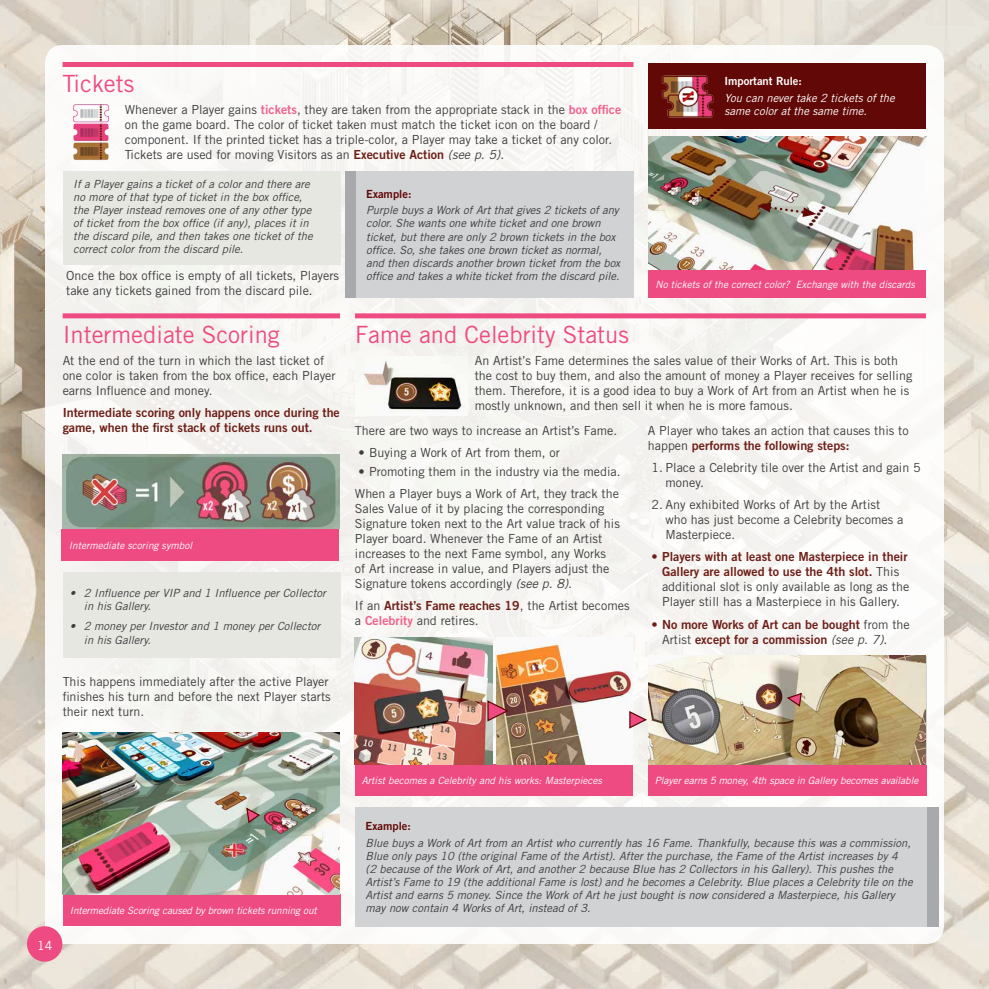
<style>
.page{position:relative;width:989px;height:989px;background:#fff}
.page>*{position:absolute;margin:0;border:0;box-sizing:border-box;transform-origin:0 0}
.t1{font:23.75px "Trade Gothic LT";color:#ef4b83}
.t2{font:12.5px/15px "Trade Gothic LT";color:#3e3e3f}
.t3{font:12.5px/15px "Trade Gothic LT Bold Two";color:#6e1f17}
.t4{font:12.5px "Trade Gothic LT";color:#fff}
.t5{font:italic 11.25px/13.1px "Trade Gothic LT";color:#3e3e3f}
.t6{font:italic 11.25px/13.1px "Trade Gothic LT";color:#fff}
.t7{font:11.25px "Trade Gothic LT Bold Two";color:#620807}
.t8{font:11.25px "Trade Gothic LT Bold Two";color:#fff}
.t9{font:italic 10px "Trade Gothic LT";color:#fff}
.s1{font-family:"Trade Gothic LT Bold Two";color:#f0628d}
.s2{font-family:"Trade Gothic LT Bold Two";color:#6e1f17}
.s3{font-style:italic}
.s4{font-family:"Trade Gothic LT";color:#3e3e3f}
.s5{font-family:"Trade Gothic LT";font-style:italic;color:#3e3e3f}
</style>
<div class="page">
<img style="left:0;top:0;width:989px;height:989px">
<div style="left:45px;top:45px;width:899px;height:899px;background:#f8f7f4;border-radius:18px"></div>
<div style="left:27px;top:926px;width:35px;height:35px;background:#ef4b83;border-radius:50%"></div>
<div style="left:355px;top:171px;width:278px;height:126px;background:#d1d2d4"></div>
<div style="left:345px;top:171px;width:10px;height:126px;background:#a8a9ad"></div>
<div style="left:355px;top:807px;width:572px;height:119px;background:#d1d2d4"></div>
<div style="left:927px;top:807px;width:11px;height:119px;background:#a8a9ad"></div>
<div style="left:648px;top:63px;width:277px;height:65px;background:#620807"></div>
<div style="left:63px;top:171px;width:277px;height:94px;background:#e7e7e2"></div>
<div style="left:63px;top:572px;width:277px;height:86px;background:#e7e7e2"></div>
<div style="left:62px;top:528px;width:277px;height:32px;background:#ef4b83"></div>
<img style="left:62px;top:454px;width:277px;height:74px">
<img style="left:662px;top:75px;width:52px;height:43px">
<div style="left:63px;top:313px;width:277px;height:5px;background:#ef4b83"></div>
<div style="left:648px;top:270px;width:278px;height:27px;background:#ef4b83"></div>
<img style="left:648px;top:136px;width:278px;height:134px">
<div style="left:355px;top:764px;width:277px;height:32px;background:#ef4b83"></div>
<img style="left:355px;top:637px;width:137px;height:127px">
<svg style="left:757px;top:203px;width:59px;height:14px"></svg>
<div style="left:63px;top:62px;width:570px;height:5px;background:#ef4b83"></div>
<div style="left:355px;top:313px;width:571px;height:5px;background:#ef4b83"></div>
<img style="left:496px;top:637px;width:135px;height:127px">
<div style="left:648px;top:764px;width:278px;height:32px;background:#ef4b83"></div>
<div style="left:63px;top:894px;width:277px;height:32px;background:#ef4b83"></div>
<img style="left:63px;top:732px;width:276px;height:162px">
<img style="left:648px;top:656px;width:277px;height:108px">
<svg style="left:245px;top:807px;width:16px;height:17px"></svg>
<img style="left:73px;top:104px;width:36px;height:56px">
<img style="left:364px;top:361px;width:98px;height:49px">
<svg style="left:786px;top:692px;width:16px;height:16px"></svg>
<svg style="left:487px;top:699px;width:22px;height:23px"></svg>
<svg style="left:628px;top:710px;width:19px;height:19px"></svg>
<h1 class="t1" style="left:63px;top:69px;width:73px">Tickets</h1>
<p class="t2" style="left:125px;top:102px;width:498px">Whenever a Player gains <span class="s1">tickets</span>, they are taken from the appropriate stack in the <span class="s1">box office </span>on the game board. The color of ticket taken must match the ticket icon on the board / component. If the printed ticket has a triple-color, a Player may take a ticket of any color.<br>Tickets are used for moving Visitors as an <span class="s2">Executive Action</span> <span class="s3">(see p. 5)</span>.</p>
<p class="t7" style="left:366px;top:187px;width:47px">Example:</p>
<p class="t5" style="left:366px;top:204px;width:256px">Purple buys a Work of Art that gives 2 tickets of any color. She wants one white ticket and one brown ticket, but there are only 2 brown tickets in the box office. So, she takes one brown ticket as normal, and then discards another brown ticket from the box office and takes a white ticket from the discard pile.</p>
<p class="t5" style="left:73px;top:177px;width:241px">If a Player gains a ticket of a color and there are no more of that type of ticket in the box office, the Player instead removes one of any other type of ticket from the box office (if any), places it in the discard pile, and then takes one ticket of the correct color from the discard pile.</p>
<p class="t2" style="left:66px;top:268px;width:274px">Once the box office is empty of all tickets, Players take any tickets gained from the discard pile.</p>
<p class="t8" style="left:724px;top:74px;width:79px">Important Rule:</p>
<p class="t6" style="left:724px;top:91px;width:172px">You can never take 2 tickets of the same color at the same time.</p>
<p class="t9" style="left:655px;top:278px;width:261px">No tickets of the correct color? Exchange with the discards</p>
<h1 class="t1" style="left:63px;top:320px;width:219px">Intermediate Scoring</h1>
<p class="t2" style="left:63px;top:353px;width:274px">At the end of the turn in which the last ticket of one color is taken from the box office, each Player earns Influence and money.</p>
<p class="t3" style="left:63px;top:405px;width:279px">Intermediate scoring only happens once during the game, when the first stack of tickets runs out.</p>
<p class="t9" style="left:69px;top:539px;width:125px">Intermediate scoring symbol</p>
<p class="t5" style="left:84px;top:586px;width:243px;text-indent:-14px">• 2 Influence per VIP and 1 Influence per Collector in his Gallery.</p>
<p class="t5" style="left:84px;top:619px;width:238px;text-indent:-14px">• 2 money per Investor and 1 money per Collector in his Gallery.</p>
<p class="t2" style="left:63px;top:673px;width:269px">This happens immediately after the active Player finishes his turn and before the next Player starts their next turn.</p>
<h1 class="t1" style="left:355px;top:320px;width:275px">Fame and Celebrity Status</h1>
<p class="t2" style="left:475px;top:353px;width:439px">An Artist’s Fame determines the sales value of their Works of Art. This is both the cost to buy them, and also the amount of money a Player receives for selling them. Therefore, it is a good idea to buy a Work of Art from an Artist when he is mostly unknown, and then sell it when he is more famous.</p>
<p class="t2" style="left:355px;top:423px;width:264px">There are two ways to increase an Artist’s Fame.</p>
<p class="t2" style="left:358px;top:445px;width:203px">• Buying a Work of Art from them, or</p>
<p class="t2" style="left:355px;top:460px;width:267px;line-height:22.1px">• Promoting them in the industry via the media.<br>When a Player buys a Work of Art, they track the</p>
<p class="t2" style="left:355px;top:501px;width:266px">Sales Value of it by placing the corresponding Signature token next to the Art value track of his Player board. Whenever the Fame of an Artist increases to the next Fame symbol, any Works<br>of Art increase in value, and Players adjust the Signature tokens accordingly <span class="s3">(see p. 8).</span></p>
<p class="t2" style="left:355px;top:598px;width:276px">If an <span class="s2">Artist’s Fame reaches 19</span>, the Artist becomes a <span class="s1">Celebrity</span> and retires.</p>
<p class="t2" style="left:648px;top:423px;width:262px">A Player who takes an action that causes this to</p>
<p class="t3" style="left:648px;top:438px;width:203px"><span class="s4">happen</span> performs the following steps:</p>
<p class="t2" style="left:665px;top:460px;width:257px;text-indent:-14px">1. Place a Celebrity tile over the Artist and gain 5 money.</p>
<p class="t2" style="left:665px;top:497px;width:239px;text-indent:-14px">2. Any exhibited Works of Art by the Artist who has just become a Celebrity becomes a<br>Masterpiece.</p>
<p class="t3" style="left:651px;top:549px;width:258px;text-align:center">• Players with at least one Masterpiece in their<br>Gallery are allowed to use the 4th slot. <span class="s4">This</span></p>
<p class="t2" style="left:662px;top:579px;width:249px">additional slot is only available as long as the<br>Player still has a Masterpiece in his Gallery.</p>
<p class="t3" style="left:662px;top:616px;width:249px;text-indent:-11px">• No more Works of Art can be bought <span class="s4">from the<br>Artist</span> except for a commission <span class="s5">(see p. 7)</span><span class="s4">.</span></p>
<p class="t4" style="left:37px;top:937px;width:17px">14</p>
<p class="t9" style="left:70px;top:904px;width:248px">Intermediate Scoring caused by brown tickets running out</p>
<p class="t9" style="left:362px;top:774px;width:241px">Artist becomes a Celebrity and his works: Masterpieces</p>
<p class="t9" style="left:655px;top:774px;width:265px">Player earns 5 money, 4th space in Gallery becomes available</p>
<p class="t7" style="left:365px;top:819px;width:47px">Example:</p>
<p class="t5" style="left:365px;top:836px;width:549px">Blue buys a Work of Art from an Artist who currently has 16 Fame. Thankfully, because this was a commission, Blue only pays 10 (the original Fame of the Artist). After the purchase, the Fame of the Artist increases by 4<br>(2 because of the Work of Art, and another 2 because Blue has 2 Collectors in his Gallery). This pushes the Artist’s Fame to 19 (the additional Fame is lost) and he becomes a Celebrity. Blue places a Celebrity tile on the Artist and earns 5 money. Since the Work of Art he just bought is now considered a Masterpiece, his Gallery may now contain 4 Works of Art, instead of 3.</p>
</div>
